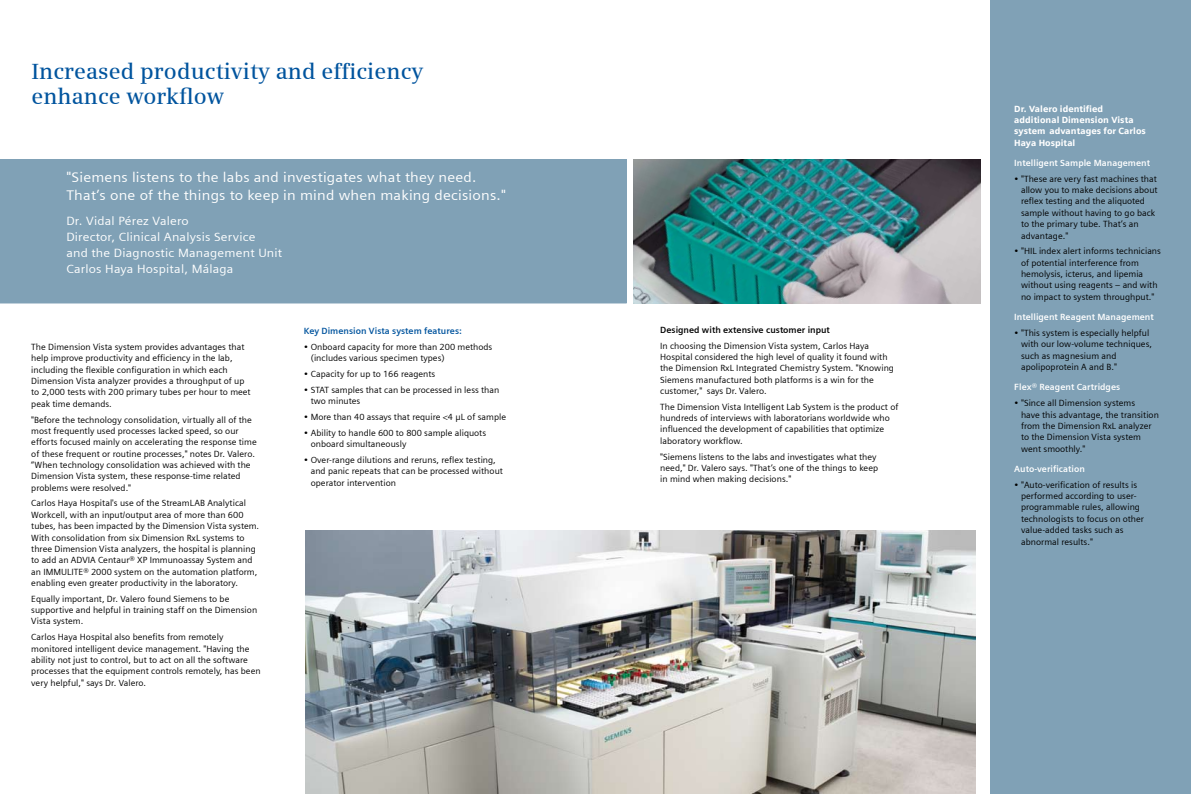
<style>
.page{position:relative;width:1191px;height:794px;background:#fff}
.page>*{position:absolute;margin:0;border:0;box-sizing:border-box;transform-origin:0 0}
.t1{font:600 22px/25.4px "Siemens Serif";letter-spacing:.005em;color:#00549e}
.t2{font:14px/18px "Siemens Sans";letter-spacing:.015em;color:#fff;scale:1.06 1}
.t3{font:12px/16px "Siemens Sans";letter-spacing:.015em;color:#fff;scale:1.06 1}
.t4{font:9px/11.3px "Siemens Sans";letter-spacing:.005em;color:#000}
.t5{font:700 9px "Siemens Sans";letter-spacing:.005em;color:#fff}
.t6{font:900 9px/11.3px "Siemens Sans";letter-spacing:.005em;color:#fff}
.t7{font:700 9px "Siemens Sans";letter-spacing:.005em;color:#000}
.t8{font:700 9px "Siemens Sans";letter-spacing:.005em;color:#00549e}
.s1{font-family:"Siemens Sans OSF"}
</style>
<div class="page">
<div style="left:0;top:159px;width:627px;height:144px;background:#80a1b6"></div>
<img style="left:305px;top:530px;width:670px;height:263px">
<div style="left:990px;top:0;width:201px;height:793px;background:#80a1b6"></div>
<img style="left:634px;top:159px;width:347px;height:144px">
<h1 class="t1" style="left:31px;top:58px;width:393px">Increased productivity and efficiency enhance workflow</h1>
<h2 class="t2" style="left:66px;top:169px;width:416px">"Siemens listens to the labs and investigates what they need.<br>That’s one of the things to keep in mind when making decisions."</h2>
<h3 class="t3" style="left:66px;top:213px;width:205px">Dr. Vidal Pérez Valero<br>Director, Clinical Analysis Service<br>and the Diagnostic Management Unit<br>Carlos Haya Hospital, Málaga</h3>
<p class="t4" style="left:31px;top:341px;width:221px">The Dimension Vista system provides advantages that help improve productivity and efficiency in the lab, including the flexible configuration in which each Dimension Vista analyzer provides a throughput of up to 2,000 tests with 200 primary tubes per hour to meet peak time demands.</p>
<p class="t4" style="left:31px;top:414px;width:227px">"Before the technology consolidation, virtually all of the most frequently used processes lacked speed, so our efforts focused mainly on accelerating the response time of these frequent or routine processes," notes Dr. Valero. “When technology consolidation was achieved with the Dimension Vista system, these response-time related problems were resolved."</p>
<p class="t4" style="left:31px;top:497px;width:229px">Carlos Haya Hospital's use of the StreamLAB Analytical Workcell, with an input/output area of more than 600 tubes, has been impacted by the Dimension Vista system.<br>With consolidation from six Dimension RxL systems to three Dimension Vista analyzers, the hospital is planning to add an ADVIA Centaur® XP Immunoassay System and an IMMULITE® 2000 system on the automation platform, enabling even greater productivity in the laboratory.</p>
<p class="t4" style="left:31px;top:593px;width:227px">Equally important, Dr. Valero found Siemens to be supportive and helpful in training staff on the Dimension<br>Vista system.</p>
<p class="t4" style="left:31px;top:631px;width:231px">Carlos Haya Hospital also benefits from remotely monitored intelligent device management. "Having the ability not just to control, but to act on all the software processes that the equipment controls remotely, has been very helpful," says Dr. Valero.</p>
<p class="t8" style="left:304px;top:326px;width:159px">Key Dimension Vista system features:</p>
<p class="t4" style="left:311px;top:341px;width:183px;text-indent:-7px"><span class="s1">•</span> Onboard capacity for more than 200 methods (includes various specimen types)</p>
<p class="t4" style="left:304px;top:368px;width:133px"><span class="s1">•</span> Capacity for up to 166 reagents</p>
<p class="t4" style="left:311px;top:384px;width:190px;text-indent:-7px"><span class="s1">•</span> STAT samples that can be processed in less than two minutes</p>
<p class="t4" style="left:304px;top:411px;width:204px"><span class="s1">•</span> More than 40 assays that require <span class="s1">&lt;</span>4 μL of sample</p>
<p class="t4" style="left:311px;top:427px;width:177px;text-indent:-7px"><span class="s1">•</span> Ability to handle 600 to 800 sample aliquots onboard simultaneously</p>
<p class="t4" style="left:311px;top:454px;width:194px;text-indent:-7px"><span class="s1">•</span> Over-range dilutions and reruns, reflex testing, and panic repeats that can be processed without operator intervention</p>
<p class="t7" style="left:660px;top:324px;width:171px">Designed with extensive customer input</p>
<p class="t4" style="left:660px;top:340px;width:235px">In choosing the Dimension Vista system, Carlos Haya Hospital considered the high level of quality it found with the Dimension RxL Integrated Chemistry System. "Knowing Siemens manufactured both platforms is a win for the customer," says Dr. Valero.</p>
<p class="t4" style="left:660px;top:401px;width:240px">The Dimension Vista Intelligent Lab System is the product of hundreds of interviews with laboratorians worldwide who influenced the development of capabilities that optimize laboratory workflow.</p>
<p class="t4" style="left:660px;top:451px;width:219px">"Siemens listens to the labs and investigates what they need," Dr. Valero says. "That’s one of the things to keep in mind when making decisions."</p>
<p class="t6" style="left:1014px;top:103px;width:133px">Dr. Valero identified additional Dimension Vista system advantages for Carlos<br>Haya Hospital</p>
<p class="t5" style="left:1014px;top:158px;width:137px">Intelligent Sample Management</p>
<p class="t4" style="left:1021px;top:173px;width:138px;text-indent:-7px"><span class="s1">•</span> "These are very fast machines that allow you to make decisions about reflex testing and the aliquoted sample without having to go back to the primary tube. That’s an advantage."</p>
<p class="t4" style="left:1021px;top:245px;width:141px;text-indent:-7px"><span class="s1">•</span> "HIL index alert informs technicians of potential interference from hemolysis, icterus, and lipemia without using reagents – and with no impact to system throughput."</p>
<p class="t5" style="left:1014px;top:312px;width:141px">Intelligent Reagent Management</p>
<p class="t4" style="left:1021px;top:327px;width:133px;text-indent:-7px"><span class="s1">•</span> "This system is especially helpful with our low-volume techniques, such as magnesium and apolipoprotein A and B."</p>
<p class="t5" style="left:1014px;top:382px;width:107px">Flex® Reagent Cartridges</p>
<p class="t4" style="left:1021px;top:397px;width:139px;text-indent:-7px"><span class="s1">•</span> "Since all Dimension systems<br>have this advantage, the transition from the Dimension RxL analyzer to the Dimension Vista system went smoothly."</p>
<p class="t5" style="left:1014px;top:463px;width:72px">Auto-verification</p>
<p class="t4" style="left:1021px;top:479px;width:125px;text-indent:-7px"><span class="s1">•</span> "Auto-verification of results is performed according to user&shy;programmable rules, allowing technologists to focus on other value-added tasks such as abnormal results."</p>
</div>
